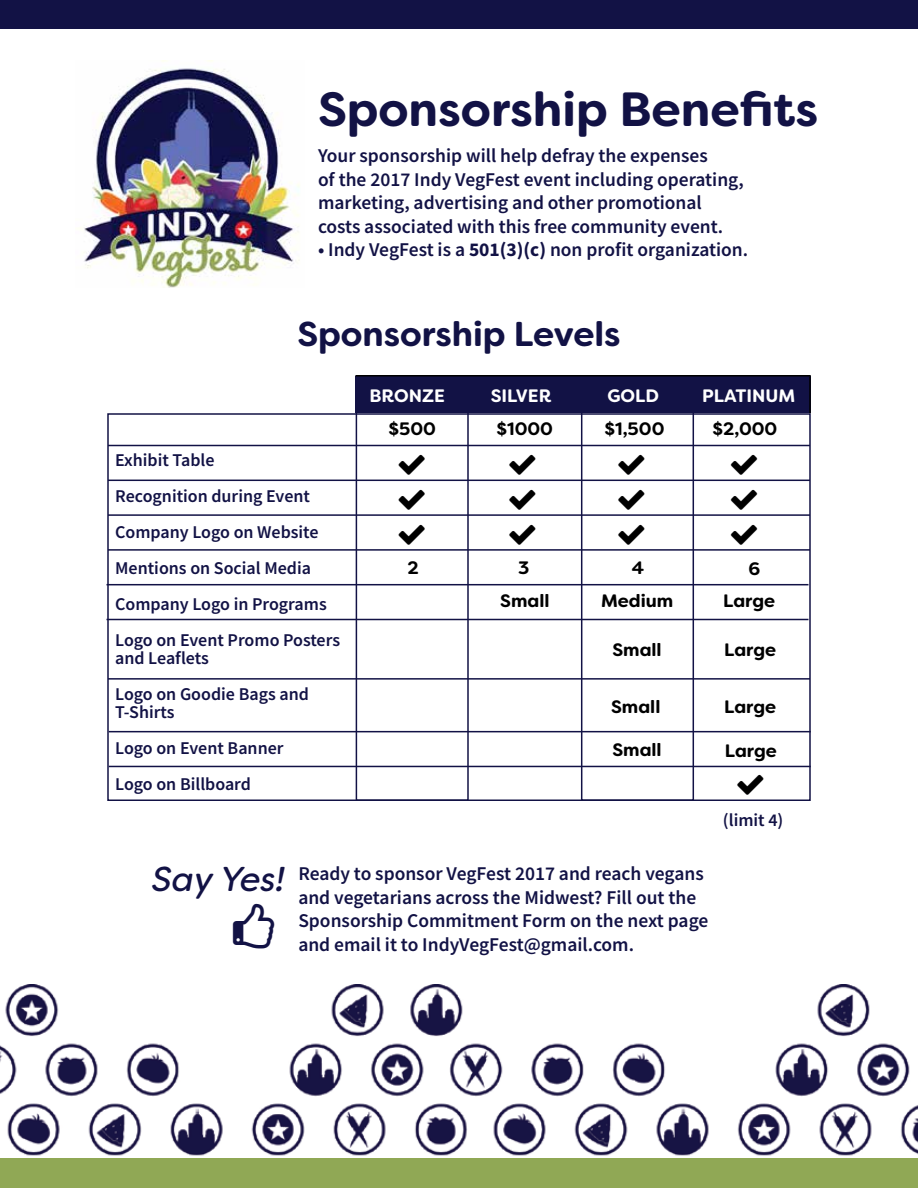
<style>
.page{position:relative;width:918px;height:1188px;background:#fff}
.page>*{position:absolute;margin:0;border:0;box-sizing:border-box;transform-origin:0 0}
.t1{font:700 48px "Filson Soft";color:#121245}
.t2{font:700 34.5px "Filson Soft";color:#121245}
.t3{font:600 19.5px/23.4px "Source Sans Pro";color:#121245}
.t4{font:600 18px/36px "Source Sans Pro";color:#121245}
.t5{font:700 18px "Filson Soft";color:#000}
.t6{font:700 18px "Filson Soft";color:#fff}
.s1{font-weight:700}
.s2{font-family:"Filson Soft";font-weight:400;font-style:italic;font-size:34.5px}
</style>
<div class="page">
<div style="left:356px;top:376px;width:455px;height:37px;background:#121245"></div>
<img style="left:0;top:984px;width:918px;height:172px">
<div style="left:0;top:1158px;width:918px;height:30px;background:#90a855"></div>
<div style="left:0;top:0;width:918px;height:28px;background:#121245"></div>
<div style="left:107px;top:413px;width:704px;height:388px;border:2px solid #121245"></div>
<hr style="left:108px;top:445px;width:702px;height:1px;background:#121245">
<hr style="left:108px;top:480px;width:702px;height:1px;background:#121245">
<hr style="left:108px;top:514px;width:702px;height:2px;background:#121245">
<hr style="left:108px;top:549px;width:702px;height:2px;background:#121245">
<hr style="left:106px;top:584px;width:702px;height:1px;background:#121245">
<hr style="left:106px;top:619px;width:702px;height:1px;background:#121245">
<hr style="left:108px;top:678px;width:702px;height:2px;background:#121245">
<hr style="left:109px;top:731px;width:702px;height:1px;background:#121245">
<hr style="left:109px;top:766px;width:702px;height:1px;background:#121245">
<div style="left:356px;top:375px;width:113px;height:426px;border:2px solid #121245"></div>
<div style="left:581px;top:375px;width:113px;height:426px;border:2px solid #121245"></div>
<hr style="left:356px;top:375px;width:455px;height:1px;background:#000">
<hr style="left:809px;top:376px;width:2px;height:37px;background:#000">
<img style="left:83px;top:61px;width:217px;height:227px">
<h1 class="t1" style="left:318px;top:78px;width:502px">Sponsorship Benefits</h1>
<p class="t3" style="left:318px;top:144px;width:427px">Your sponsorship will help defray the expenses<br>of the 2017 Indy VegFest event including operating, marketing, advertising and other promotional costs associated with this free community event.</p>
<p class="t3" style="left:318px;top:238px;width:432px">• Indy VegFest is a <span class="s1">501(3)(c)</span> non profit organization.</p>
<h2 class="t2" style="left:297px;top:312px;width:325px">Sponsorship Levels</h2>
<p class="t6" style="left:370px;top:384px;width:77px">BRONZE</p>
<p class="t6" style="left:491px;top:384px;width:62px">SILVER</p>
<p class="t6" style="left:607px;top:384px;width:53px">GOLD</p>
<p class="t6" style="left:702px;top:384px;width:94px">PLATINUM</p>
<p class="t4" style="left:115px;top:441px;width:226px">Exhibit Table<br>Recognition during Event<br>Company Logo on Website<br>Mentions on Social Media<br>Company Logo in Programs<br>Logo on Event Promo Posters</p>
<p class="t4" style="left:115px;top:639px;width:195px">and Leaflets<br>Logo on Goodie Bags and</p>
<p class="t4" style="left:115px;top:693px;width:170px">T-Shirts<br>Logo on Event Banner<br>Logo on Billboard</p>
<p class="t5" style="left:388px;top:417px;width:49px">$500</p>
<p class="t5" style="left:496px;top:417px;width:58px">$1000</p>
<p class="t5" style="left:604px;top:417px;width:61px">$1,500</p>
<p class="t5" style="left:712px;top:417px;width:66px">$2,000</p>
<p class="t5" style="left:407px;top:556px;width:13px">2</p>
<p class="t5" style="left:518px;top:556px;width:13px">3</p>
<p class="t5" style="left:632px;top:556px;width:14px">4</p>
<p class="t5" style="left:749px;top:557px;width:13px">6</p>
<p class="t5" style="left:500px;top:589px;width:51px">Small</p>
<p class="t5" style="left:601px;top:589px;width:74px">Medium</p>
<p class="t5" style="left:612px;top:638px;width:51px">Small</p>
<p class="t5" style="left:723px;top:589px;width:53px">Large</p>
<p class="t5" style="left:724px;top:638px;width:53px">Large</p>
<p class="t5" style="left:611px;top:695px;width:51px">Small</p>
<p class="t5" style="left:612px;top:738px;width:51px">Small</p>
<p class="t5" style="left:724px;top:695px;width:53px">Large</p>
<p class="t5" style="left:725px;top:739px;width:53px">Large</p>
<p class="t4" style="left:723px;top:802px;width:62px">(limit 4)</p>
<p class="t3" style="left:298px;top:862px;width:412px;text-indent:-146px"><span class="s2">Say Yes!</span> Ready to sponsor VegFest 2017 and reach vegans and vegetarians across the Midwest? Fill out the Sponsorship Commitment Form on the next page and email it to IndyVegFest@gmail.com.</p>
</div>
